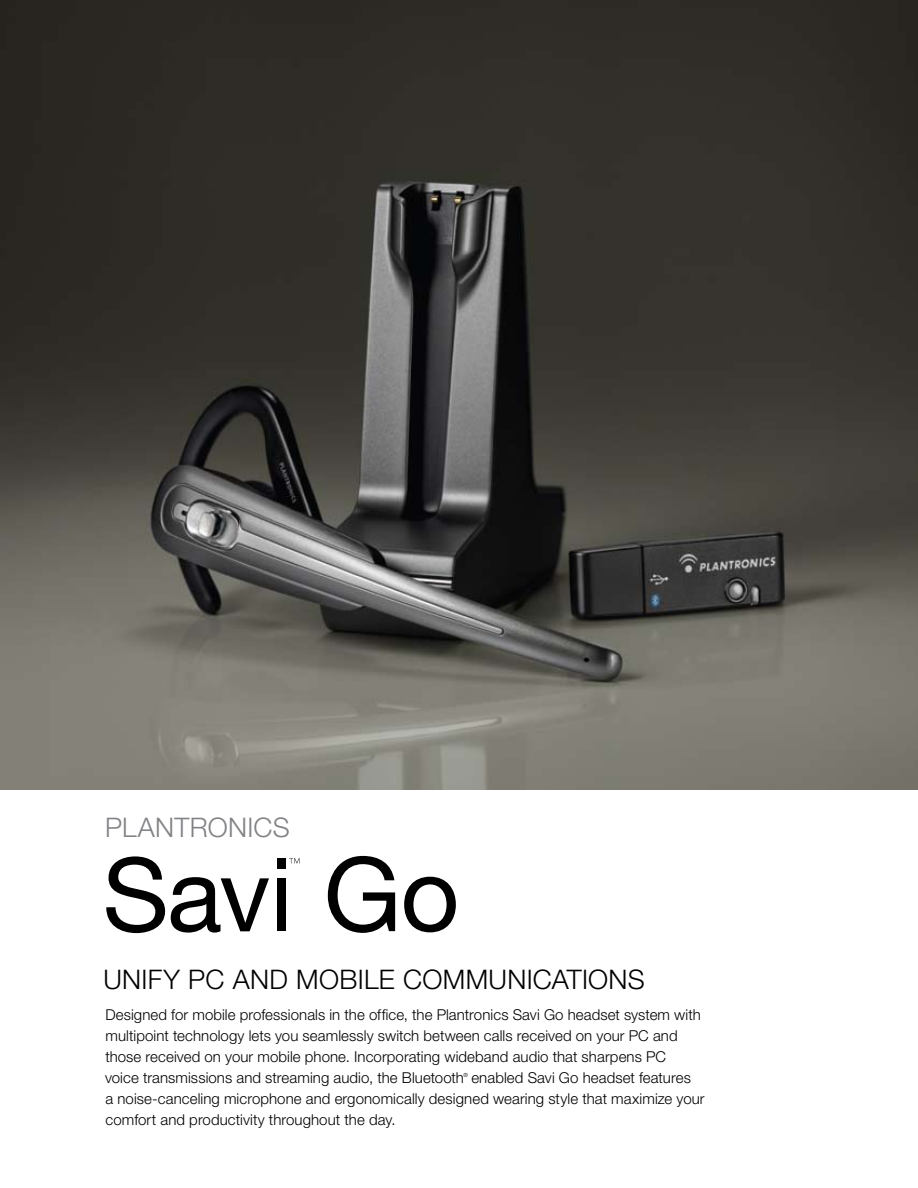
<style>
.page{position:relative;width:918px;height:1188px;background:#fff}
.page>*{position:absolute;margin:0;border:0;box-sizing:border-box;transform-origin:0 0}
.t1{font:300 27px "Helvetica Neue";letter-spacing:.015em;color:#000}
.t2{font:300 27px "Helvetica Neue";letter-spacing:.005em;color:#808285}
.t3{font:300 15px/21px "Helvetica Neue";letter-spacing:.005em;color:#000}
.t4{font:300 5.7px "Helvetica Neue";color:#000}
</style>
<div class="page">
<img style="left:0;top:0;width:918px;height:790px">
<svg style="left:289px;top:858px;width:11px;height:6px"></svg>
<div style="left:277px;top:858px;width:9px;height:11px;background:#000"></div>
<div style="left:277px;top:878px;width:9px;height:53px;background:#000"></div>
<svg style="left:171px;top:877px;width:98px;height:56px"></svg>
<svg style="left:106px;top:856px;width:59px;height:77px"></svg>
<svg style="left:328px;top:856px;width:67px;height:77px"></svg>
<svg style="left:404px;top:877px;width:52px;height:55px"></svg>
<h1 class="t2" style="left:105px;top:811px;width:35px">PLANT</h1>
<h1 class="t2" style="left:190px;top:811px;width:101px">RON ICS</h1>
<h1 class="t1" style="left:103px;top:963px;width:539px">Unify PC and mobi le communications</h1>
<p class="t3" style="left:105px;top:1004px;width:597px">Designed for mobile professionals in the office, the Plantronics Savi Go headset system with multipoint technology lets you seamlessly switch between calls received on your PC and those received on your mobile phone. Incorporating wideband audio that sharpens PC voice transmissions and streaming audio, the Bluetooth</p>
<p class="t4" style="left:464px;top:1071px;width:6px">®</p>
<p class="t3" style="left:105px;top:1067px;width:601px;text-indent:366px">enabled Savi Go headset features<br>a noise-canceling microphone and ergonomically designed wearing style that maximize your comfort and productivity throughout the day.</p>
</div>
